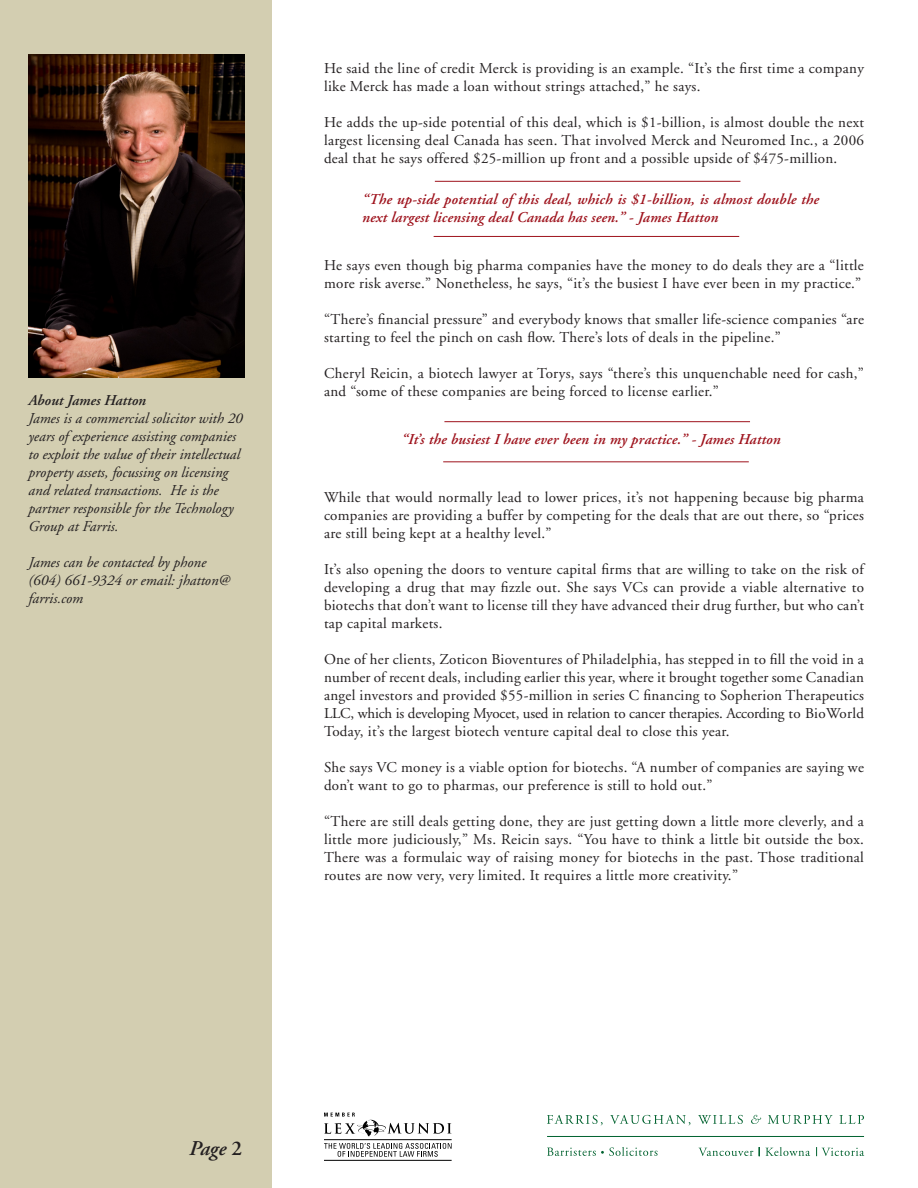
<style>
.page{position:relative;width:918px;height:1188px;background:#fff}
.page>*{position:absolute;margin:0;border:0;box-sizing:border-box;transform-origin:0 0}
.t1{font:italic 600 21px "Adobe Garamond";color:#231f20}
.t2{font:15px/18px "Adobe Garamond";letter-spacing:.02em;color:#231f20}
.t3{font:italic 15px/18px "Adobe Garamond";color:#231f20}
.t4{font:italic 600 15px/18px "Adobe Garamond";letter-spacing:.01em;color:#9e121c}
.t5{font:italic 600 15px "Adobe Garamond";color:#231f20}
.s1{font-style:normal}
</style>
<div class="page">
<div style="left:0;top:0;width:271px;height:1188px;background:#d3ceb1"></div>
<svg style="left:324px;top:1143px;width:128px;height:14px"></svg>
<hr style="left:324px;top:1139px;width:128px;height:1px;background:#000">
<svg style="left:324px;top:1113px;width:128px;height:23px"></svg>
<hr style="left:324px;top:1160px;width:128px;height:1px;background:#000">
<svg style="left:547px;top:1115px;width:56px;height:10px"></svg>
<svg style="left:610px;top:1115px;width:80px;height:10px"></svg>
<svg style="left:698px;top:1115px;width:45px;height:9px"></svg>
<svg style="left:751px;top:1115px;width:10px;height:9px"></svg>
<svg style="left:768px;top:1115px;width:65px;height:9px"></svg>
<svg style="left:839px;top:1115px;width:25px;height:9px"></svg>
<svg style="left:699px;top:1148px;width:54px;height:8px"></svg>
<hr style="left:547px;top:1136px;width:317px;height:1px;background:#00622f">
<svg style="left:816px;top:1147px;width:48px;height:9px"></svg>
<svg style="left:759px;top:1147px;width:51px;height:9px"></svg>
<svg style="left:547px;top:1147px;width:111px;height:9px"></svg>
<img style="left:28px;top:54px;width:216px;height:324px">
<hr style="left:435px;top:181px;width:305px;height:1px;background:#9e121c">
<hr style="left:434px;top:236px;width:305px;height:1px;background:#9e121c">
<hr style="left:444px;top:421px;width:306px;height:1px;background:#9e121c">
<hr style="left:443px;top:462px;width:306px;height:1px;background:#9e121c">
<p class="t5" style="left:28px;top:392px;width:119px">About James Hatton</p>
<p class="t3" style="left:28px;top:409px;width:216px">James is a commercial solicitor with 20 years of experience assisting companies to exploit the value of their intellectual property assets, focussing on licensing and related transactions. He is the partner responsible for the Technology Group at Farris.</p>
<p class="t3" style="left:28px;top:553px;width:179px">James can be contacted by phone</p>
<p class="t3" style="left:28px;top:571px;width:203px">(604) 661-9324 or email: jhatton@ farris.com</p>
<p class="t2" style="left:324px;top:59px;width:541px">He said the line of credit Merck is providing is an example. “It’s the first time a company like Merck has made a loan without strings attached,” he says.</p>
<p class="t2" style="left:324px;top:113px;width:542px;text-align:justify">He adds the up-side potential of this deal, which is $1-billion, is almost double the next largest licensing deal Canada has seen. That involved Merck and Neuromed Inc., a 2006 deal that he says offered $25-million up front and a possible upside of $475-million.</p>
<p class="t4" style="left:362px;top:191px;width:459px">“The up-side potential of this deal, which is $1-billion, is almost double the next largest licensing deal Canada has seen.” - James Hatton</p>
<p class="t2" style="left:324px;top:256px;width:541px">He says even though big pharma companies have the money to do deals they are a “little more risk averse.” Nonetheless, he says, “it’s the busiest I have ever been in my practice.”</p>
<p class="t2" style="left:324px;top:310px;width:541px">“There’s financial pressure” and everybody knows that smaller life-science companies “are starting to feel the pinch on cash flow. There’s lots of deals in the pipeline.”</p>
<p class="t2" style="left:324px;top:364px;width:541px">Cheryl Reicin, a biotech lawyer at Torys, says “there’s this unquenchable need for cash,” and “some of these companies are being forced to license earlier.”</p>
<p class="t4" style="left:402px;top:431px;width:381px">“It’s the busiest I have ever been in my practice.” - James Hatton</p>
<p class="t2" style="left:324px;top:489px;width:542px;text-align:justify">While that would normally lead to lower prices, it’s not happening because big pharma companies are providing a buffer by competing for the deals that are out there, so “prices are still being kept at a healthy level.”</p>
<p class="t2" style="left:324px;top:561px;width:542px;text-align:justify">It’s also opening the doors to venture capital firms that are willing to take on the risk of developing a drug that may fizzle out. She says VCs can provide a viable alternative to biotechs that don’t want to license till they have advanced their drug further, but who can’t tap capital markets.</p>
<p class="t2" style="left:324px;top:651px;width:542px;text-align:justify">One of her clients, Zoticon Bioventures of Philadelphia, has stepped in to fill the void in a number of recent deals, including earlier this year, where it brought together some Canadian angel investors and provided $55-million in series C financing to Sopherion Therapeutics LLC, which is developing Myocet, used in relation to cancer therapies. According to BioWorld Today, it’s the largest biotech venture capital deal to close this year.</p>
<p class="t2" style="left:324px;top:759px;width:542px">She says VC money is a viable option for biotechs. “A number of companies are saying we don’t want to go to pharmas, our preference is still to hold out.”</p>
<p class="t2" style="left:324px;top:813px;width:541px;text-align:justify">“There are still deals getting done, they are just getting down a little more cleverly, and a little more judiciously,” Ms. Reicin says. “You have to think a little bit outside the box.<br>There was a formulaic way of raising money for biotechs in the past. Those traditional routes are now very, very limited. It requires a little more creativity.”</p>
<p class="t1" style="left:189px;top:1137px;width:55px">Page <span class="s1">2</span></p>
</div>
